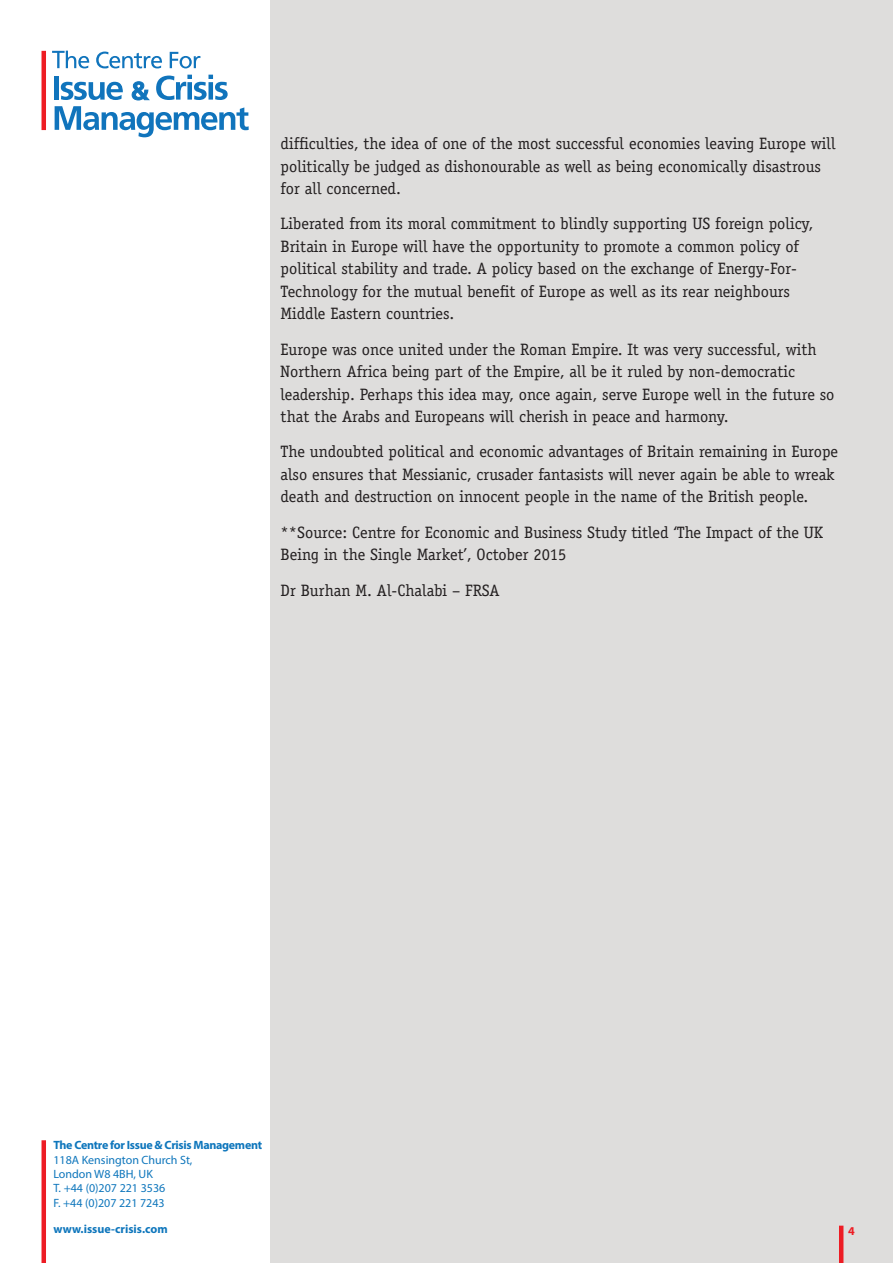
<style>
.page{position:relative;width:893px;height:1263px;background:#fff}
.page>*{position:absolute;margin:0;border:0;box-sizing:border-box;transform-origin:0 0}
.Paragraph_Style_1{font:16.5px/22.5px "Officina Serif Std";color:#231f20}
.t1{font:12px/14.4px "Myriad Pro";color:#0e76bc}
.t2{font:700 12px "Myriad Pro";letter-spacing:-.025em;color:#0e76bc}
.t3{font:700 12px "Myriad Pro";color:#0e76bc}
.t4{font:700 12px "Myriad Pro";color:#ed1c24}
</style>
<div class="page">
<div style="left:271px;top:0;width:622px;height:1263px;background:#dedddc"></div>
<hr style="left:42px;top:51px;width:4px;height:79px;background:#ee1d23">
<div style="left:54px;top:76px;width:5px;height:24px;background:#1074bc"></div>
<svg style="left:55px;top:75px;width:194px;height:62px"></svg>
<svg style="left:52px;top:51px;width:37px;height:17px"></svg>
<svg style="left:96px;top:52px;width:66px;height:16px"></svg>
<svg style="left:170px;top:52px;width:30px;height:16px"></svg>
<hr style="left:42px;top:1140px;width:4px;height:123px;background:#ed1c24">
<hr style="left:839px;top:1225px;width:4px;height:38px;background:#ed1c24">
<p class="Paragraph_Style_1" style="left:281px;top:132px;width:557px">difficulties, the idea of one of the most successful economies leaving Europe will politically be judged as dishonourable as well as being economically disastrous for all concerned.</p>
<p class="Paragraph_Style_1" style="left:281px;top:213px;width:534px">Liberated from its moral commitment to blindly supporting US foreign policy, Britain in Europe will have the opportunity to promote a common policy of political stability and trade. A policy based on the exchange of Energy-For-Technology for the mutual benefit of Europe as well as its rear neighbours Middle Eastern countries.</p>
<p class="Paragraph_Style_1" style="left:281px;top:338px;width:555px">Europe was once united under the Roman Empire. It was very successful, with Northern Africa being part of the Empire, all be it ruled by non-democratic leadership. Perhaps this idea may, once again, serve Europe well in the future so that the Arabs and Europeans will cherish in peace and harmony.</p>
<p class="Paragraph_Style_1" style="left:281px;top:441px;width:559px">The undoubted political and economic advantages of Britain remaining in Europe also ensures that Messianic, crusader fantasists will never again be able to wreak death and destruction on innocent people in the name of the British people.</p>
<p class="Paragraph_Style_1" style="left:281px;top:521px;width:544px">**Source: Centre for Economic and Business Study titled ‘The Impact of the UK<br>Being in the Single Market’, October 2015</p>
<p class="Paragraph_Style_1" style="left:281px;top:579px;width:220px">Dr Burhan M. Al-Chalabi – FRSA</p>
<p class="t2" style="left:53px;top:1137px;width:210px">The Centre for Issue &amp; Crisis Management</p>
<p class="t1" style="left:53px;top:1152px;width:141px">118A Kensington Church St,<br>London W8 4BH, UK<br>T. +44 (0)207 221 3536<br>F. +44 (0)207 221 7243</p>
<p class="t3" style="left:53px;top:1221px;width:116px">www.issue-crisis.com</p>
<p class="t4" style="left:848px;top:1223px;width:8px">4</p>
</div>
